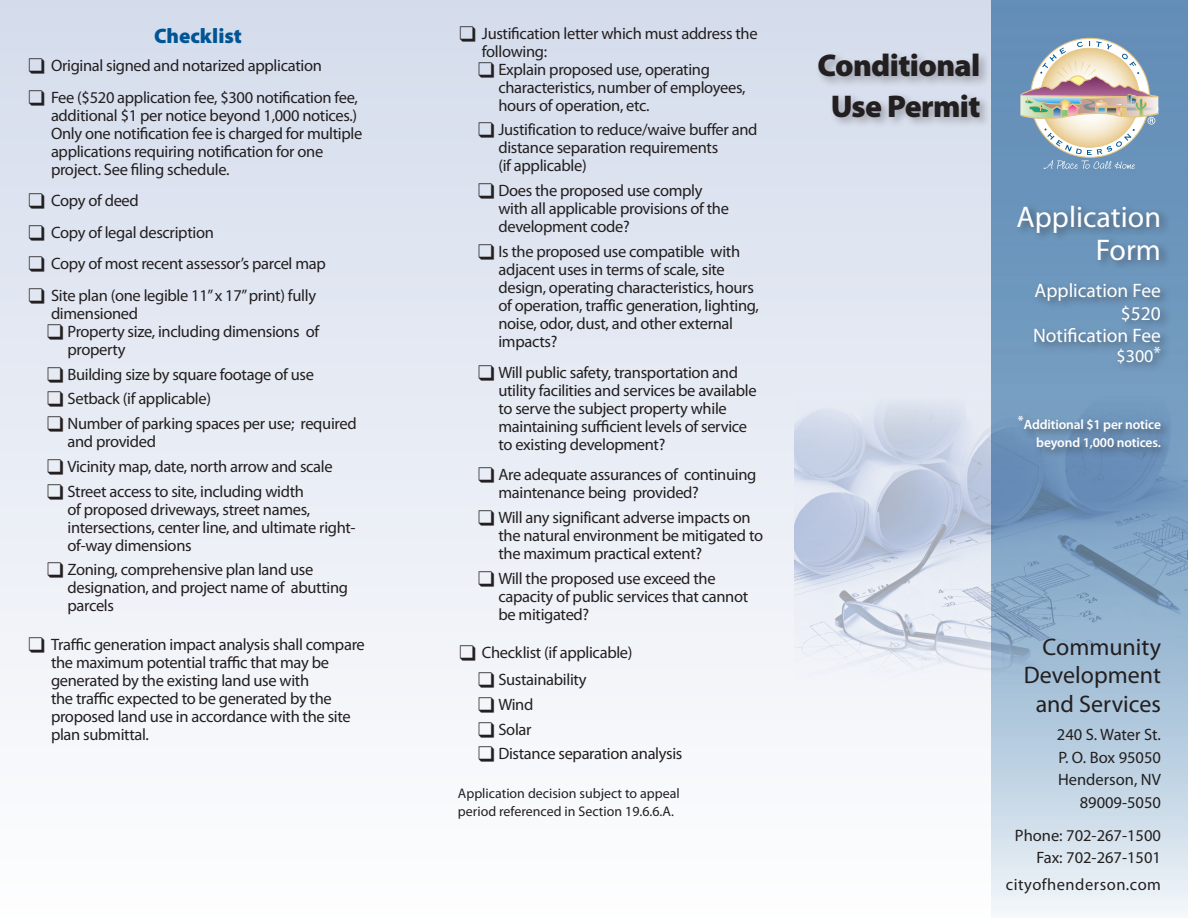
<style>
.page{position:relative;width:1188px;height:918px;background:#fff}
.page>*{position:absolute;margin:0;border:0;box-sizing:border-box;transform-origin:0 0}
.t1{font:900 31.5px/40.5px "Myriad Pro";letter-spacing:-.02em;color:#231f20;text-align:center}
.t2{font:30px/33px "Myriad Pro";color:#fff;text-align:right}
.t3{font:24px/28.5px "Myriad Pro";color:#231f20;text-align:right}
.t4{font:900 21px "Myriad Pro";color:#005595}
.t5{font:19.5px/22.5px "Myriad Pro";color:#fff;text-align:right}
.t6{font:18px "Myriad Pro";color:#fff}
.t7{font:16.5px/18px "Myriad Pro";letter-spacing:-.02em;color:#231f20}
.t8{font:16.5px/22.5px "Myriad Pro";color:#231f20;text-align:right}
.t9{font:16.5px "Myriad Pro";letter-spacing:.03em;color:#231f20}
.t10{font:13.95px/18px "Myriad Pro";color:#231f20}
.t11{font:600 13.5px/18px "Myriad Pro";letter-spacing:-.01em;color:#fff;text-align:right}
</style>
<div class="page">
<div style="left:0;top:0;width:1188px;height:918px;background:linear-gradient(to bottom,#d4dcec,#fdfefe)"></div>
<svg style="left:991px;top:0;width:197px;height:918px;background:#a4bed6"></svg>
<div style="left:814px;top:50px;width:177px;height:79px;background:#231f20;opacity:.35"></div>
<img style="left:794px;top:397px;width:394px;height:297px">
<svg style="left:1020px;top:38px;width:139px;height:131px;background:#b2b8bb"></svg>
<div style="left:1014px;top:202px;width:158px;height:259px;background:#231f20;opacity:.51"></div>
<svg style="left:29px;top:58px;width:15px;height:16px"></svg>
<svg style="left:29px;top:90px;width:15px;height:15px"></svg>
<svg style="left:29px;top:193px;width:15px;height:16px"></svg>
<svg style="left:29px;top:225px;width:15px;height:15px"></svg>
<svg style="left:29px;top:256px;width:15px;height:16px"></svg>
<svg style="left:29px;top:288px;width:15px;height:15px"></svg>
<svg style="left:48px;top:324px;width:15px;height:15px"></svg>
<svg style="left:48px;top:367px;width:15px;height:15px"></svg>
<svg style="left:48px;top:391px;width:15px;height:16px"></svg>
<svg style="left:48px;top:416px;width:15px;height:16px"></svg>
<svg style="left:48px;top:459px;width:15px;height:15px"></svg>
<svg style="left:48px;top:484px;width:15px;height:15px"></svg>
<svg style="left:48px;top:562px;width:15px;height:16px"></svg>
<svg style="left:29px;top:637px;width:15px;height:15px"></svg>
<svg style="left:460px;top:26px;width:15px;height:15px"></svg>
<svg style="left:479px;top:62px;width:15px;height:15px"></svg>
<svg style="left:479px;top:123px;width:15px;height:15px"></svg>
<svg style="left:479px;top:183px;width:15px;height:16px"></svg>
<svg style="left:479px;top:244px;width:15px;height:15px"></svg>
<svg style="left:479px;top:365px;width:15px;height:15px"></svg>
<svg style="left:479px;top:468px;width:15px;height:15px"></svg>
<svg style="left:479px;top:510px;width:15px;height:16px"></svg>
<svg style="left:479px;top:571px;width:15px;height:15px"></svg>
<svg style="left:460px;top:645px;width:15px;height:16px"></svg>
<svg style="left:479px;top:672px;width:15px;height:16px"></svg>
<svg style="left:479px;top:697px;width:15px;height:15px"></svg>
<svg style="left:479px;top:722px;width:15px;height:15px"></svg>
<svg style="left:479px;top:747px;width:15px;height:15px"></svg>
<p class="t4" style="left:154px;top:24px;width:89px">Checklist</p>
<p class="t7" style="left:51px;top:50px;width:308px;line-height:31.5px">Original signed and notarized application<br>Fee ($520 application fee, $300 notification fee,</p>
<p class="t7" style="left:51px;top:106px;width:313px">additional $1 per notice beyond 1,000 notices.)<br>Only one notification fee is charged for multiple applications requiring notification for one project. See filing schedule.</p>
<p class="t7" style="left:51px;top:185px;width:276px;line-height:31.5px">Copy of deed<br>Copy of legal description<br>Copy of most recent assessor’s parcel map<br>Site plan (one legible 11” x 17” print) fully</p>
<p class="t7" style="left:68px;top:304px;width:253px;text-indent:-16px">dimensioned<br>Property size, including dimensions of property</p>
<p class="t7" style="left:68px;top:361px;width:291px;line-height:24.8px">Building size by square footage of use<br>Setback (if applicable)<br>Number of parking spaces per use; required</p>
<p class="t7" style="left:68px;top:429px;width:267px;line-height:24.8px">and provided<br>Vicinity map, date, north arrow and scale<br>Street access to site, including width</p>
<p class="t7" style="left:68px;top:500px;width:290px">of proposed driveways, street names, intersections, center line, and ultimate right&shy;of-way dimensions</p>
<p class="t7" style="left:68px;top:560px;width:282px">Zoning, comprehensive plan land use designation, and project name of abutting parcels</p>
<p class="t7" style="left:51px;top:635px;width:315px">Traffic generation impact analysis shall compare the maximum potential traffic that may be generated by the existing land use with<br>the traffic expected to be generated by the proposed land use in accordance with the site plan submittal.</p>
<p class="t7" style="left:482px;top:24px;width:277px">Justification letter which must address the</p>
<p class="t7" style="left:482px;top:42px;width:67px">following:</p>
<p class="t7" style="left:498px;top:60px;width:213px">Explain proposed use, operating</p>
<p class="t7" style="left:498px;top:78px;width:249px">characteristics, number of employees,</p>
<p class="t7" style="left:498px;top:96px;width:153px">hours of operation, etc.</p>
<p class="t7" style="left:498px;top:120px;width:261px">Justification to reduce/waive buffer and distance separation requirements<br>(if applicable)</p>
<p class="t7" style="left:498px;top:181px;width:232px">Does the proposed use comply with all applicable provisions of the development code?</p>
<p class="t7" style="left:498px;top:242px;width:262px">Is the proposed use compatible with adjacent uses in terms of scale, site design, operating characteristics, hours of operation, traffic generation, lighting, noise, odor, dust, and other external impacts?</p>
<p class="t7" style="left:498px;top:363px;width:260px">Will public safety, transportation and utility facilities and services be available to serve the subject property while maintaining sufficient levels of service to existing development?</p>
<p class="t7" style="left:498px;top:466px;width:260px">Are adequate assurances of continuing maintenance being provided?</p>
<p class="t7" style="left:498px;top:508px;width:266px">Will any significant adverse impacts on the natural environment be mitigated to the maximum practical extent?</p>
<p class="t7" style="left:498px;top:569px;width:251px">Will the proposed use exceed the capacity of public services that cannot be mitigated?</p>
<p class="t7" style="left:498px;top:639px;width:136px;line-height:27px;text-indent:-16px">Checklist (if applicable)<br>Sustainability</p>
<p class="t7" style="left:498px;top:692px;width:186px;line-height:24.8px">Wind<br>Solar<br>Distance separation analysis</p>
<p class="t10" style="left:458px;top:784px;width:223px">Application decision subject to appeal period referenced in Section 19.6.6.A.</p>
<h1 class="t1" style="left:818px;top:46px;width:164px">Conditional<br>Use Permit</h1>
<h2 class="t2" style="left:1017px;top:200px;width:146px">Application<br>Form</h2>
<p class="t5" style="left:1033px;top:279px;width:129px">Application Fee $520<br>Notification Fee</p>
<p class="t6" style="left:1117px;top:345px;width:46px">$300*</p>
<p class="t11" style="left:1018px;top:415px;width:145px">*Additional $1 per notice beyond 1,000 notices.</p>
<h3 class="t3" style="left:1024px;top:632px;width:139px">Community<br>Development and Services</h3>
<p class="t8" style="left:1057px;top:723px;width:106px">240 S. Water St.<br>P. O. Box 95050<br>Henderson, NV<br>89009-5050</p>
<p class="t8" style="left:1015px;top:824px;width:148px">Phone: 702-267-1500<br>Fax: 702-267-1501</p>
<p class="t9" style="left:1006px;top:875px;width:157px">cityofhenderson.com</p>
</div>
